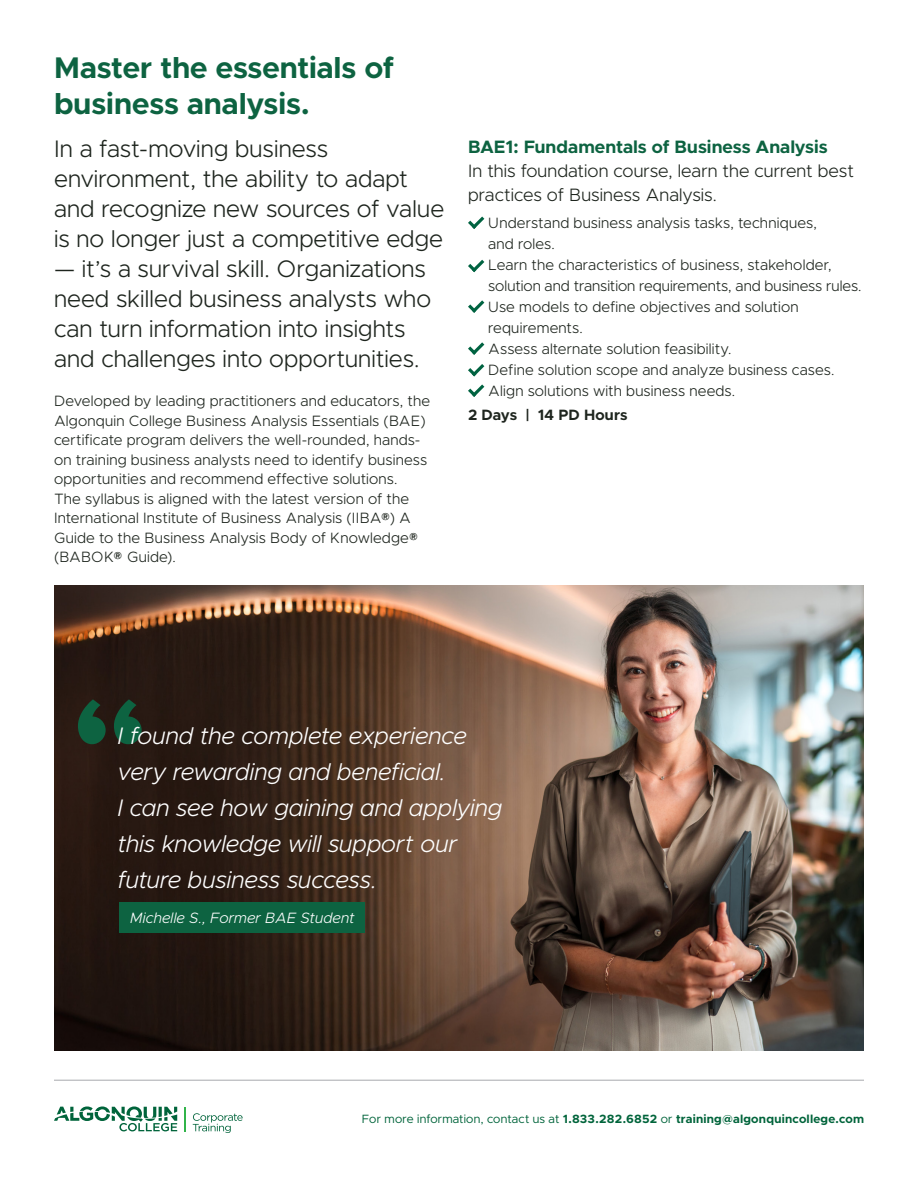
<style>
.page{position:relative;width:918px;height:1188px;background:#fff}
.page>*{position:absolute;margin:0;border:0;box-sizing:border-box;transform-origin:0 0}
.t1{font:900 120px "Metropolis";color:#0d6341}
.t2{font:700 30px/36px "Metropolis";color:#0d6341}
.t3{font:300 24px/30px "Metropolis";letter-spacing:.005em;color:#1e251e}
.t4{font:italic 300 24px/36px "Metropolis";letter-spacing:.005em;color:#fff}
.t5{font:300 18px/24px "Metropolis";color:#1e251e}
.t6{font:700 18px "Metropolis";color:#0d6341}
.t7{font:300 15px/19.5px "Metropolis";letter-spacing:.01em;color:#1e251e}
.t8{font:italic 300 15px "Metropolis";letter-spacing:.01em;color:#fff}
.t9{font:700 15px "Metropolis";letter-spacing:.005em;color:#1e251e}
.t10{font:700 12px "Metropolis";letter-spacing:.02em;color:#00643b}
.s1{font-weight:400}
</style>
<div class="page">
<svg style="left:54px;top:1106px;width:123px;height:25px"></svg>
<svg style="left:193px;top:1113px;width:50px;height:20px"></svg>
<svg style="left:185px;top:1107px;width:1px;height:24px"></svg>
<hr style="left:54px;top:1080px;width:810px;height:1px;background:#a8a9ad">
<img style="left:54px;top:586px;width:810px;height:464px">
<div style="left:119px;top:902px;width:246px;height:31px;background:#0d6341"></div>
<svg style="left:468px;top:217px;width:16px;height:12px"></svg>
<svg style="left:468px;top:260px;width:16px;height:12px"></svg>
<svg style="left:468px;top:300px;width:16px;height:13px"></svg>
<svg style="left:468px;top:342px;width:16px;height:13px"></svg>
<svg style="left:468px;top:364px;width:16px;height:12px"></svg>
<svg style="left:468px;top:384px;width:16px;height:13px"></svg>
<h4 class="t2" style="left:54px;top:50px;width:342px">Master the essentials of business analysis.</h4>
<p class="t3" style="left:54px;top:134px;width:392px">In a fast-moving business environment, the ability to adapt and recognize new sources of value is no longer just a competitive edge</p>
<p class="t3" style="left:54px;top:254px;width:379px">— it’s a survival skill. Organizations need skilled business analysts who can turn information into insights and challenges into opportunities.</p>
<p class="t7" style="left:54px;top:391px;width:378px">Developed by leading practitioners and educators, the Algonquin College Business Analysis Essentials (BAE) certificate program delivers the well-rounded, hands&shy;on training business analysts need to identify business opportunities and recommend effective solutions.<br>The syllabus is aligned with the latest version of the International Institute of Business Analysis (IIBA®) A Guide to the Business Analysis Body of Knowledge® (BABOK® Guide).</p>
<p class="t6" style="left:468px;top:135px;width:361px">BAE1: Fundamentals of Business Analysis</p>
<p class="t5" style="left:468px;top:159px;width:388px">In this foundation course, learn the current best practices of Business Analysis.</p>
<p class="t7" style="left:488px;top:212px;width:330px;line-height:21px">Understand business analysis tasks, techniques, and roles.</p>
<p class="t7" style="left:488px;top:254px;width:375px;line-height:21px">Learn the characteristics of business, stakeholder, solution and transition requirements, and business rules.</p>
<p class="t7" style="left:488px;top:296px;width:312px;line-height:21px">Use models to define objectives and solution requirements.</p>
<p class="t7" style="left:488px;top:339px;width:245px">Assess alternate solution feasibility.</p>
<p class="t7" style="left:488px;top:360px;width:348px">Define solution scope and analyze business cases.</p>
<p class="t7" style="left:488px;top:381px;width:249px">Align solutions with business needs.</p>
<p class="t9" style="left:468px;top:405px;width:161px">2 Days | 14 PD Hours</p>
<p class="t1" style="left:73px;top:665px;width:75px">“</p>
<p class="t4" style="left:118px;top:718px;width:386px">I found the complete experience very rewarding and beneficial.<br>I can see how gaining and applying this knowledge will support our future business success.</p>
<p class="t8" style="left:130px;top:909px;width:226px">Michelle S., Former BAE Student</p>
<p class="t10" style="left:362px;top:1111px;width:504px"><span class="s1">For more information, contact us at</span> 1.833.282.6852 <span class="s1">or</span> training@algonquincollege.com</p>
</div>
